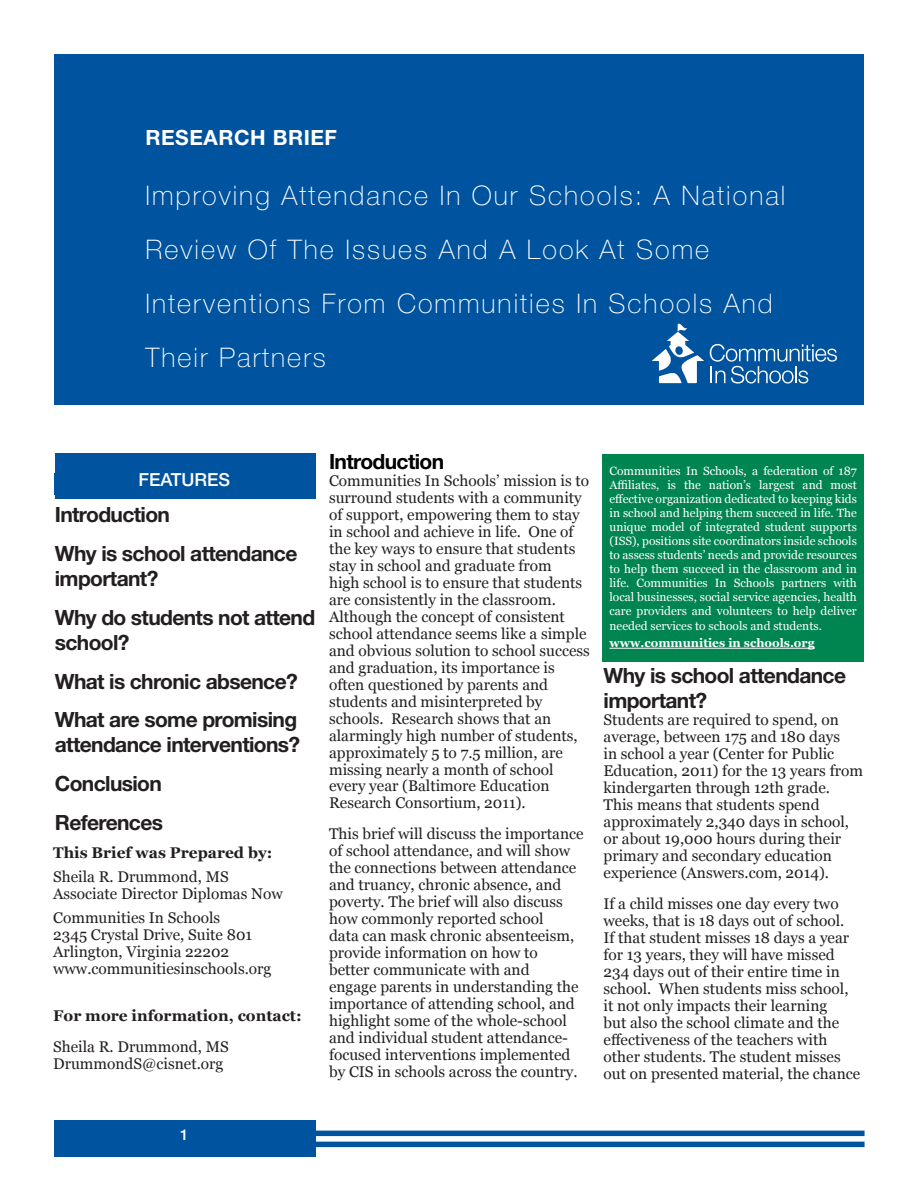
<style>
.page{position:relative;width:918px;height:1188px;background:#fff}
.page>*{position:absolute;margin:0;border:0;box-sizing:border-box;transform-origin:0 0}
.Sub_Head{font:100 27px/54px "Helvetica Neue LT Std";letter-spacing:.075em;color:#fff}
.Section_Heading{font:700 21px/25.2px "Helvetica Neue LT Std";letter-spacing:-.03em;color:#231f20}
.Sub_Head-2{font:700 21px "Helvetica Neue LT Std";letter-spacing:.025em;color:#fff}
.Section_Heading-2{font:700 21px "Helvetica Neue LT Std";letter-spacing:-.03em;color:#000}
.Sub_Head-3{font:500 18px "Helvetica Neue LT Std";color:#fff}
.t1{font:15.45px/17px "Georgia";color:#231f20}
.t2{font:700 15.45px "Georgia";color:#231f20}
.Sub_Head-4{font:500 15px "Helvetica Neue LT Std";color:#fff}
.Callout_Box_Text{font:12px/14.1px "Georgia";color:#fff;text-align:justify}
.Callout_Box_Text-2{font:700 12px "Georgia";color:#fff}
</style>
<div class="page">
<div style="left:54px;top:54px;width:810px;height:351px;background:#00539e"></div>
<div style="left:316px;top:1142px;width:549px;height:5px;background:#00539e"></div>
<div style="left:316px;top:1131px;width:549px;height:5px;background:#00539e"></div>
<div style="left:55px;top:1120px;width:261px;height:37px;background:#00539e"></div>
<svg style="left:710px;top:344px;width:127px;height:40px"></svg>
<svg style="left:653px;top:324px;width:51px;height:59px"></svg>
<div style="left:55px;top:454px;width:260px;height:45px;background:#00539e"></div>
<div style="left:602px;top:454px;width:262px;height:208px;background:#008551"></div>
<hr style="left:610px;top:648px;width:205px;height:1px;background:#fff">
<p class="Sub_Head-2" style="left:146px;top:124px;width:193px">RESEARCH BRIEF</p>
<p class="Sub_Head" style="left:146px;top:169px;width:641px">Improving Attendance In Our Schools: A National Review Of The Issues And A Look At Some Interventions From Communities In Schools And Their Partners</p>
<p class="Sub_Head-3" style="left:139px;top:469px;width:93px">FEATURES</p>
<p class="Section_Heading" style="left:55px;top:501px;width:117px">Introduction</p>
<p class="Section_Heading" style="left:55px;top:540px;width:244px">Why is school attendance important?</p>
<p class="Section_Heading" style="left:55px;top:604px;width:262px">Why do students not attend school?</p>
<p class="Section_Heading" style="left:55px;top:668px;width:244px">What is chronic absence?</p>
<p class="Section_Heading" style="left:55px;top:707px;width:247px">What are some promising attendance interventions?</p>
<p class="Section_Heading" style="left:55px;top:771px;width:109px">Conclusion</p>
<p class="Section_Heading" style="left:55px;top:809px;width:110px">References</p>
<p class="t2" style="left:53px;top:843px;width:221px">This Brief was Prepared by:</p>
<p class="t1" style="left:53px;top:869px;width:177px">Sheila R. Drummond, MS</p>
<p class="t1" style="left:53px;top:886px;width:231px">Associate Director Diplomas Now</p>
<p class="t1" style="left:53px;top:909px;width:169px">Communities In Schools</p>
<p class="t1" style="left:53px;top:926px;width:200px">2345 Crystal Drive, Suite 801</p>
<p class="t1" style="left:53px;top:943px;width:178px">Arlington, Virginia 22202</p>
<p class="t1" style="left:53px;top:960px;width:220px">www.communitiesinschools.org</p>
<p class="t2" style="left:53px;top:1006px;width:250px">For more information, contact:</p>
<p class="t1" style="left:53px;top:1038px;width:177px">Sheila R. Drummond, MS</p>
<p class="t1" style="left:53px;top:1055px;width:172px">DrummondS@cisnet.org</p>
<p class="Section_Heading-2" style="left:329px;top:448px;width:117px">Introduction</p>
<p class="t1" style="left:329px;top:472px;width:262px">Communities In Schools’ mission is to surround students with a community of support, empowering them to stay in school and achieve in life. One of the key ways to ensure that students stay in school and graduate from<br>high school is to ensure that students are consistently in the classroom.<br>Although the concept of consistent school attendance seems like a simple and obvious solution to school success and graduation, its importance is often questioned by parents and students and misinterpreted by schools. Research shows that an alarmingly high number of students, approximately 5 to 7.5 million, are missing nearly a month of school every year (Baltimore Education Research Consortium, 2011).</p>
<p class="t1" style="left:329px;top:826px;width:256px">This brief will discuss the importance of school attendance, and will show the connections between attendance and truancy, chronic absence, and poverty. The brief will also discuss how commonly reported school<br>data can mask chronic absenteeism, provide information on how to<br>better communicate with and<br>engage parents in understanding the importance of attending school, and highlight some of the whole-school and individual student attendance&shy;focused interventions implemented by CIS in schools across the country.</p>
<p class="Callout_Box_Text" style="left:610px;top:464px;width:249px">Communities In Schools, a federation of 187<br>Affiliates, is the nation’s largest and most effective organization dedicated to keeping kids in school and helping them succeed in life. The unique model of integrated student supports (ISS), positions site coordinators inside schools to assess students’ needs and provide resources to help them succeed in the classroom and in life. Communities In Schools partners with local businesses, social service agencies, health care providers and volunteers to help deliver needed services to schools and students.</p>
<p class="Callout_Box_Text-2" style="left:610px;top:635px;width:207px">www.communities in schools.org</p>
<p class="Section_Heading" style="left:604px;top:663px;width:244px">Why is school attendance important?</p>
<p class="t1" style="left:604px;top:712px;width:261px">Students are required to spend, on average, between 175 and 180 days<br>in school a year (Center for Public Education, 2011) for the 13 years from kindergarten through 12th grade.<br>This means that students spend approximately 2,340 days in school, or about 19,000 hours during their primary and secondary education experience (Answers.com, 2014).</p>
<p class="t1" style="left:604px;top:895px;width:258px">If a child misses one day every two weeks, that is 18 days out of school.<br>If that student misses 18 days a year for 13 years, they will have missed 234 days out of their entire time in school. When students miss school, it not only impacts their learning<br>but also the school climate and the effectiveness of the teachers with other students. The student misses out on presented material, the chance</p>
<p class="Sub_Head-4" style="left:180px;top:1126px;width:10px">1</p>
</div>
